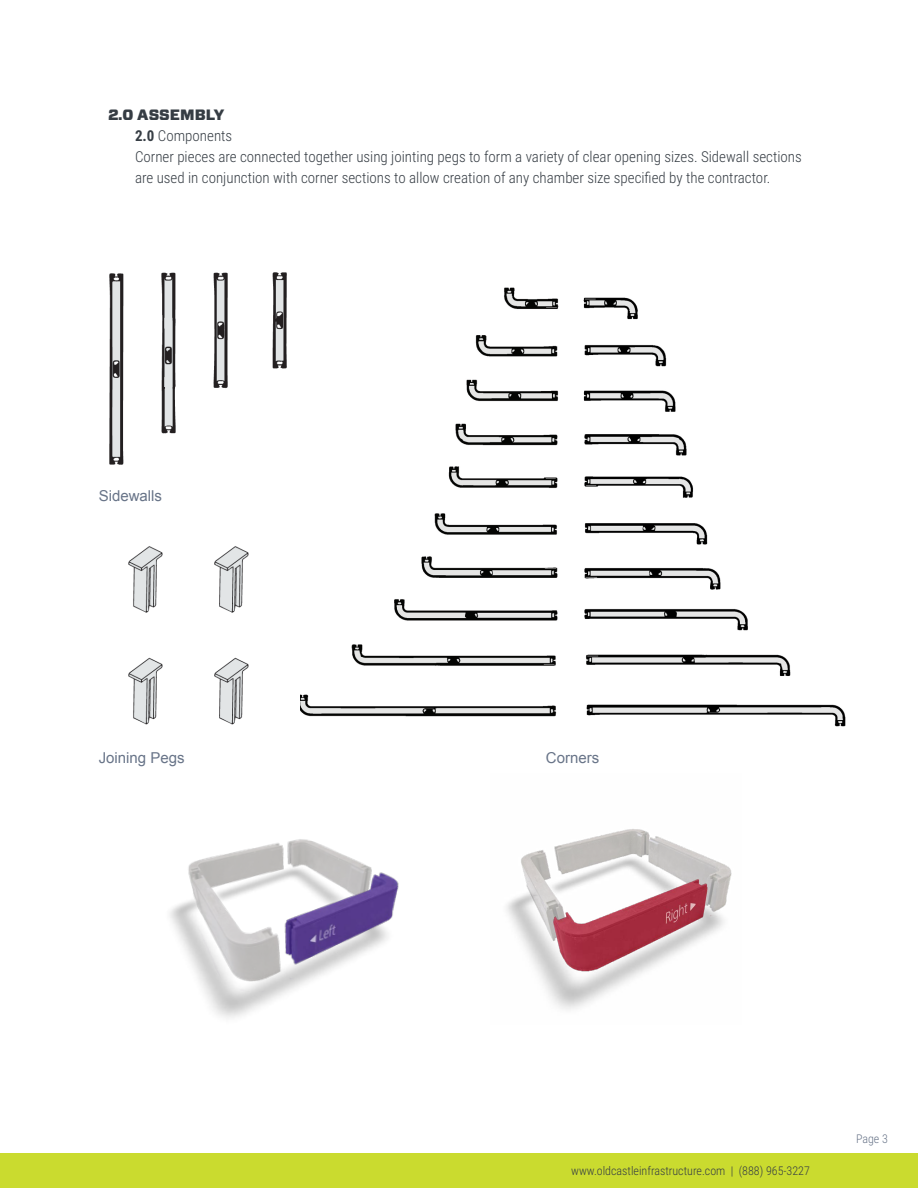
<style>
.page{position:relative;width:918px;height:1188px;background:#fff}
.page>*{position:absolute;margin:0;border:0;box-sizing:border-box;transform-origin:0 0}
.t1{font:300 15px/21px "Roboto Condensed";color:#363d44}
.t2{font:15px "Arial";color:#687488}
.t3{font:900 15px "Forza";color:#363d44}
.t4{font:300 12px "Roboto Condensed";color:#363d44}
.t5{font:300 12px "Roboto Condensed";color:#687488}
.s1{font-weight:700}
</style>
<div class="page">
<div style="left:0;top:1154px;width:918px;height:34px;background:#cadb2f"></div>
<img style="left:506px;top:829px;width:226px;height:181px">
<img style="left:170px;top:839px;width:229px;height:179px">
<img style="left:109px;top:272px;width:178px;height:193px">
<img style="left:583px;top:297px;width:263px;height:430px">
<img style="left:300px;top:287px;width:259px;height:430px">
<img style="left:128px;top:546px;width:121px;height:179px">
<p class="t3" style="left:108px;top:105px;width:118px">2.0 ASSEMBLY</p>
<p class="t1" style="left:135px;top:125px;width:668px"><span class="s1">2.0</span> Components<br>Corner pieces are connected together using jointing pegs to form a variety of clear opening sizes. Sidewall sections are used in conjunction with corner sections to allow creation of any chamber size specified by the contractor.</p>
<p class="t2" style="left:99px;top:486px;width:65px">Sidewalls</p>
<p class="t2" style="left:99px;top:747px;width:87px">Joining Pegs</p>
<p class="t2" style="left:546px;top:747px;width:55px">Corners</p>
<p class="t4" style="left:571px;top:1163px;width:240px">www.oldcastleinfrastructure.com | (888) 965-3227</p>
<p class="t5" style="left:856px;top:1130px;width:33px">Page 3</p>
</div>
